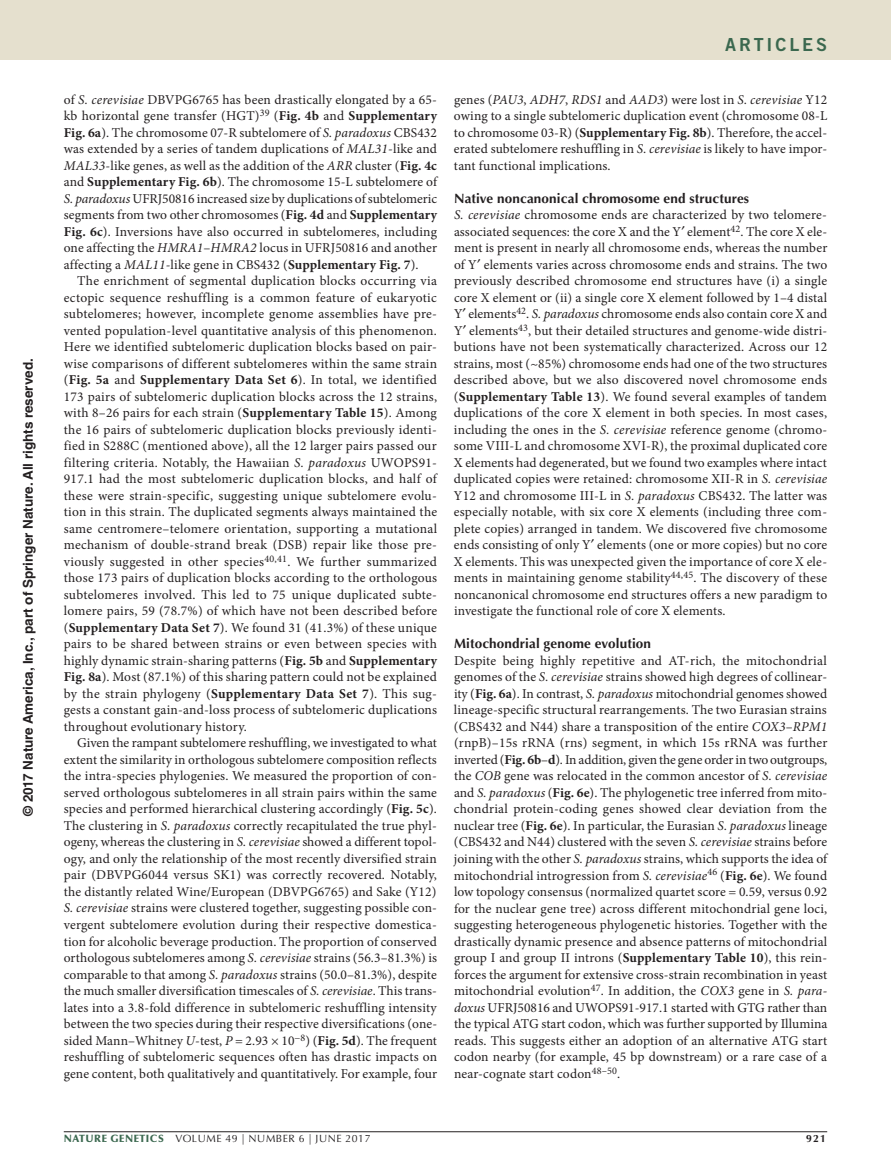
<style>
.page{position:relative;width:891px;height:1175px;background:#fff}
.page>*{position:absolute;margin:0;border:0;box-sizing:border-box;transform-origin:0 0}
.t1{font:18px "Trade Gothic LT Std Bd 2";letter-spacing:.16em;color:#3b684f}
.pFirstpara{font:13.5px/16.5px "Minion Pro";letter-spacing:.01em;color:#231f20;text-align:justify}
.pPara{font:13.5px/16.5px "Minion Pro";letter-spacing:.01em;color:#231f20;text-align:justify}
.pSec2ttl{font:700 13.5px "Optima LT Std";letter-spacing:.01em;color:#231f20}
.t2{font:700 13.5px "Helvetica LT Std";color:#231f20}
.t3{font:10.5px "Optima LT Std";letter-spacing:.05em;color:#231f20}
.t4{font:700 10.5px "Optima LT Std";color:#231f20}
.s1{font-style:italic}
.s2{font-weight:700}
.s3{font-weight:900;color:#3b684f}
</style>
<div class="page">
<div style="left:0;top:0;width:891px;height:60px;background:#e5e0ce"></div>
<hr style="left:64px;top:1131px;width:763px;height:1px;background:#231f20">
<p class="t2" style="left:20px;top:816px;width:459px;rotate:-90deg">© 2017 Nature America, Inc., part of Springer Nature. All rights reserved.</p>
<h1 class="t1" style="left:725px;top:33px;width:103px">ARTICLES</h1>
<p class="pFirstpara" style="left:64px;top:91px;width:375px">of <span class="s1">S. cerevisiae</span> DBVPG6765 has been drastically elongated by a 65- kb horizontal gene transfer (HGT)<sup>39</sup> (<span class="s2">Fig. 4b</span> and <span class="s2">Supplementary Fig. 6a</span>). The chromosome 07-R subtelomere of <span class="s1">S. paradoxus</span> CBS432 was extended by a series of tandem duplications of <span class="s1">MAL31</span>-like and <span class="s1">MAL33</span>-like genes, as well as the addition of the <span class="s1">ARR</span> cluster (<span class="s2">Fig. 4c </span>and <span class="s2">Supplementary Fig. 6b</span>). The chromosome 15-L subtelomere of <span class="s1">S. paradoxus</span> UFRJ50816 increased size by duplications of subtelomeric segments from two other chromosomes (<span class="s2">Fig. 4d</span> and <span class="s2">Supplementary Fig. 6c</span>). Inversions have also occurred in subtelomeres, including one affecting the <span class="s1">HMRA1</span>–<span class="s1">HMRA2</span> locus in UFRJ50816 and another affecting a <span class="s1">MAL11</span>-like gene in CBS432 (<span class="s2">Supplementary Fig. 7</span>).</p>
<p class="pPara" style="left:64px;top:273px;width:375px;text-indent:14px">The enrichment of segmental duplication blocks occurring via ectopic sequence reshuffling is a common feature of eukaryotic subtelomeres; however, incomplete genome assemblies have pre&shy;vented population-level quantitative analysis of this phenomenon.<br>Here we identified subtelomeric duplication blocks based on pair&shy;wise comparisons of different subtelomeres within the same strain (<span class="s2">Fig. 5a</span> and <span class="s2">Supplementary Data Set 6</span>). In total, we identified 173 pairs of subtelomeric duplication blocks across the 12 strains, with 8–26 pairs for each strain (<span class="s2">Supplementary Table 15</span>). Among the 16 pairs of subtelomeric duplication blocks previously identi&shy;fied in S288C (mentioned above), all the 12 larger pairs passed our filtering criteria. Notably, the Hawaiian <span class="s1">S. paradoxus</span> UWOPS91- 917.1 had the most subtelomeric duplication blocks, and half of these were strain-specific, suggesting unique subtelomere evolu&shy;tion in this strain. The duplicated segments always maintained the same centromere–telomere orientation, supporting a mutational mechanism of double-strand break (DSB) repair like those pre&shy;viously suggested in other species<sup>40,41</sup>. We further summarized those 173 pairs of duplication blocks according to the orthologous subtelomeres involved. This led to 75 unique duplicated subte&shy;lomere pairs, 59 (78.7%) of which have not been described before (<span class="s2">Supplementary Data Set 7</span>). We found 31 (41.3%) of these unique pairs to be shared between strains or even between species with highly dynamic strain-sharing patterns (<span class="s2">Fig. 5b</span> and <span class="s2">Supplementary Fig. 8a</span>). Most (87.1%) of this sharing pattern could not be explained by the strain phylogeny (<span class="s2">Supplementary Data Set 7</span>). This sug&shy;gests a constant gain-and-loss process of subtelomeric duplications throughout evolutionary history.</p>
<p class="pPara" style="left:64px;top:735px;width:375px;text-indent:14px">Given the rampant subtelomere reshuffling, we investigated to what extent the similarity in orthologous subtelomere composition reflects the intra-species phylogenies. We measured the proportion of con&shy;served orthologous subtelomeres in all strain pairs within the same species and performed hierarchical clustering accordingly (<span class="s2">Fig. 5c</span>).<br>The clustering in <span class="s1">S. paradoxus</span> correctly recapitulated the true phyl&shy;ogeny, whereas the clustering in <span class="s1">S. cerevisiae</span> showed a different topol&shy;ogy, and only the relationship of the most recently diversified strain pair (DBVPG6044 versus SK1) was correctly recovered. Notably, the distantly related Wine/European (DBVPG6765) and Sake (Y12)<br><span class="s1">S. cerevisiae</span> strains were clustered together, suggesting possible con&shy;vergent subtelomere evolution during their respective domestica&shy;tion for alcoholic beverage production. The proportion of conserved orthologous subtelomeres among <span class="s1">S. cerevisiae</span> strains (56.3–81.3%) is comparable to that among <span class="s1">S. paradoxus</span> strains (50.0–81.3%), despite the much smaller diversification timescales of <span class="s1">S. cerevisiae</span>. This trans&shy;lates into a 3.8-fold difference in subtelomeric reshuffling intensity between the two species during their respective diversifications (one&shy;sided Mann–Whitney <span class="s1">U</span>-test, <span class="s1">P</span> = 2.93 × 10<sup>−8</sup>) (<span class="s2">Fig. 5d</span>). The frequent reshuffling of subtelomeric sequences often has drastic impacts on gene content, both qualitatively and quantitatively. For example, four</p>
<p class="pPara" style="left:454px;top:91px;width:375px">genes (<span class="s1">PAU3</span>, <span class="s1">ADH7</span>, <span class="s1">RDS1</span> and <span class="s1">AAD3</span>) were lost in <span class="s1">S. cerevisiae</span> Y12 owing to a single subtelomeric duplication event (chromosome 08-L to chromosome 03-R) (<span class="s2">Supplementary Fig. 8b</span>). Therefore, the accel&shy;erated subtelomere reshuffling in <span class="s1">S. cerevisiae</span> is likely to have impor&shy;tant functional implications.</p>
<p class="pSec2ttl" style="left:454px;top:190px;width:297px">Native noncanonical chromosome end structures</p>
<p class="pFirstpara" style="left:454px;top:207px;width:375px"><span class="s1">S. cerevisiae</span> chromosome ends are characterized by two telomere&shy;associated sequences: the core X and the Y element<sup>42</sup>. The core X ele&shy;ment is present in nearly all chromosome ends, whereas the number of Y elements varies across chromosome ends and strains. The two previously described chromosome end structures have (i) a single core X element or (ii) a single core X element followed by 1–4 distal Y elements<sup>42</sup>. <span class="s1">S. paradoxus</span> chromosome ends also contain core X and Y elements<sup>43</sup>, but their detailed structures and genome-wide distri&shy;butions have not been systematically characterized. Across our 12 strains, most (~85%) chromosome ends had one of the two structures described above, but we also discovered novel chromosome ends (<span class="s2">Supplementary Table 13</span>). We found several examples of tandem duplications of the core X element in both species. In most cases, including the ones in the <span class="s1">S. cerevisiae</span> reference genome (chromo&shy;some VIII-L and chromosome XVI-R), the proximal duplicated core X elements had degenerated, but we found two examples where intact duplicated copies were retained: chromosome XII-R in <span class="s1">S. cerevisiae </span>Y12 and chromosome III-L in <span class="s1">S. paradoxus</span> CBS432. The latter was especially notable, with six core X elements (including three com&shy;plete copies) arranged in tandem. We discovered five chromosome ends consisting of only Y elements (one or more copies) but no core X elements. This was unexpected given the importance of core X ele&shy;ments in maintaining genome stability<sup>44,45</sup>. The discovery of these noncanonical chromosome end structures offers a new paradigm to investigate the functional role of core X elements.</p>
<p class="pSec2ttl" style="left:454px;top:636px;width:199px">Mitochondrial genome evolution</p>
<p class="pFirstpara" style="left:454px;top:652px;width:375px">Despite being highly repetitive and AT-rich, the mitochondrial genomes of the <span class="s1">S. cerevisiae</span> strains showed high degrees of collinear&shy;ity (<span class="s2">Fig. 6a</span>). In contrast, <span class="s1">S. paradoxus</span> mitochondrial genomes showed lineage-specific structural rearrangements. The two Eurasian strains (CBS432 and N44) share a transposition of the entire <span class="s1">COX3</span>–<span class="s1">RPM1 </span>(rnpB)–15s rRNA (rns) segment, in which 15s rRNA was further inverted (<span class="s2">Fig. 6b</span>–<span class="s2">d</span>). In addition, given the gene order in two outgroups, the <span class="s1">COB</span> gene was relocated in the common ancestor of <span class="s1">S. cerevisiae </span>and <span class="s1">S. paradoxus</span> (<span class="s2">Fig. 6e</span>). The phylogenetic tree inferred from mito&shy;chondrial protein-coding genes showed clear deviation from the nuclear tree (<span class="s2">Fig. 6e</span>). In particular, the Eurasian <span class="s1">S. paradoxus</span> lineage (CBS432 and N44) clustered with the seven <span class="s1">S. cerevisiae</span> strains before joining with the other <span class="s1">S. paradoxus</span> strains, which supports the idea of mitochondrial introgression from <span class="s1">S. cerevisiae</span><sup>46</sup> (<span class="s2">Fig. 6e</span>). We found low topology consensus (normalized quartet score = 0.59, versus 0.92 for the nuclear gene tree) across different mitochondrial gene loci, suggesting heterogeneous phylogenetic histories. Together with the drastically dynamic presence and absence patterns of mitochondrial group I and group II introns (<span class="s2">Supplementary Table 10</span>), this rein&shy;forces the argument for extensive cross-strain recombination in yeast mitochondrial evolution<sup>47</sup>. In addition, the <span class="s1">COX3</span> gene in <span class="s1">S. para&shy;doxus</span> UFRJ50816 and UWOPS91-917.1 started with GTG rather than the typical ATG start codon, which was further supported by Illumina reads. This suggests either an adoption of an alternative ATG start codon nearby (for example, 45 bp downstream) or a rare case of a near-cognate start codon<sup>48–50</sup>.</p>
<p class="t3" style="left:64px;top:1132px;width:308px"><span class="s3">NATURE GENETICS</span> VOLUME 49 | NUMBER 6 | JUNE 2017</p>
<p class="t4" style="left:806px;top:1132px;width:21px">921</p>
</div>
